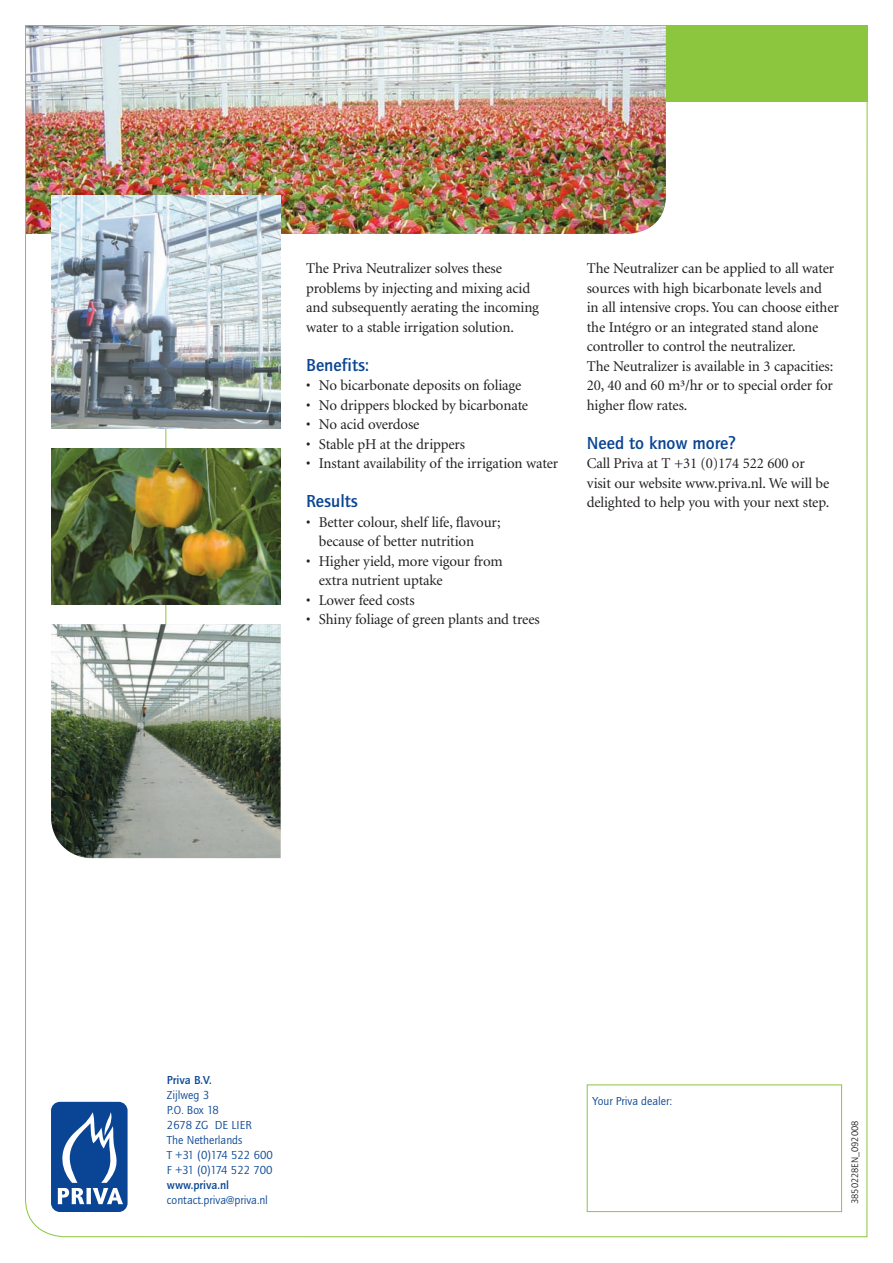
<style>
.page{position:relative;width:893px;height:1263px;background:#fff}
.page>*{position:absolute;margin:0;border:0;box-sizing:border-box;transform-origin:0 0}
.t1{font:700 18px "Quay Itc T";color:#094594}
.t2{font:15px/19.5px "Minion";letter-spacing:-.01em;color:#231f20}
.t3{font:12px/15px "Quay Itc T";color:#094594}
.t4{font:9.75px "Quay Itc T";color:#231f20}
.s1{font-weight:700}
</style>
<div class="page">
<img style="left:25px;top:25px;width:843px;height:1212px">
<p class="t2" style="left:306px;top:259px;width:234px">The Priva Neutralizer solves these problems by injecting and mixing acid and subsequently aerating the incoming water to a stable irrigation solution.</p>
<p class="t1" style="left:306px;top:354px;width:64px">Benefits:</p>
<p class="t2" style="left:306px;top:376px;width:217px">• No bicarbonate deposits on foliage</p>
<p class="t2" style="left:306px;top:396px;width:224px">• No drippers blocked by bicarbonate</p>
<p class="t2" style="left:306px;top:415px;width:115px">• No acid overdose</p>
<p class="t2" style="left:306px;top:435px;width:160px">• Stable pH at the drippers</p>
<p class="t2" style="left:306px;top:454px;width:254px">• Instant availability of the irrigation water</p>
<p class="t1" style="left:306px;top:491px;width:53px">Results</p>
<p class="t2" style="left:319px;top:513px;width:183px;text-indent:-13px">• Better colour, shelf life, flavour; because of better nutrition</p>
<p class="t2" style="left:319px;top:552px;width:185px;text-indent:-13px">• Higher yield, more vigour from extra nutrient uptake</p>
<p class="t2" style="left:306px;top:591px;width:110px">• Lower feed costs</p>
<p class="t2" style="left:306px;top:610px;width:235px">• Shiny foliage of green plants and trees</p>
<p class="t2" style="left:587px;top:259px;width:254px">The Neutralizer can be applied to all water sources with high bicarbonate levels and<br>in all intensive crops. You can choose either the Intégro or an integrated stand alone controller to control the neutralizer.<br>The Neutralizer is available in 3 capacities:<br>20, 40 and 60 m³/hr or to special order for higher flow rates.</p>
<p class="t1" style="left:587px;top:432px;width:150px">Need to know more?</p>
<p class="t2" style="left:587px;top:454px;width:244px">Call Priva at T +31 (0)174 522 600 or visit our website www.priva.nl. We will be delighted to help you with your next step.</p>
<p class="t3" style="left:167px;top:1072px;width:107px"><span class="s1">Priva B.V.<br></span>Zijlweg 3<br>P.O. Box 18<br>2678 ZG DE LIER<br>The Netherlands<br>T +31 (0)174 522 600<br>F +31 (0)174 522 700 <span class="s1">www.priva.nl </span>contact.priva@priva.nl</p>
<p class="t3" style="left:593px;top:1093px;width:81px">Your Priva dealer:</p>
<p class="t4" style="left:849px;top:1204px;width:85px;rotate:-90deg">3850228EN_092008</p>
</div>
